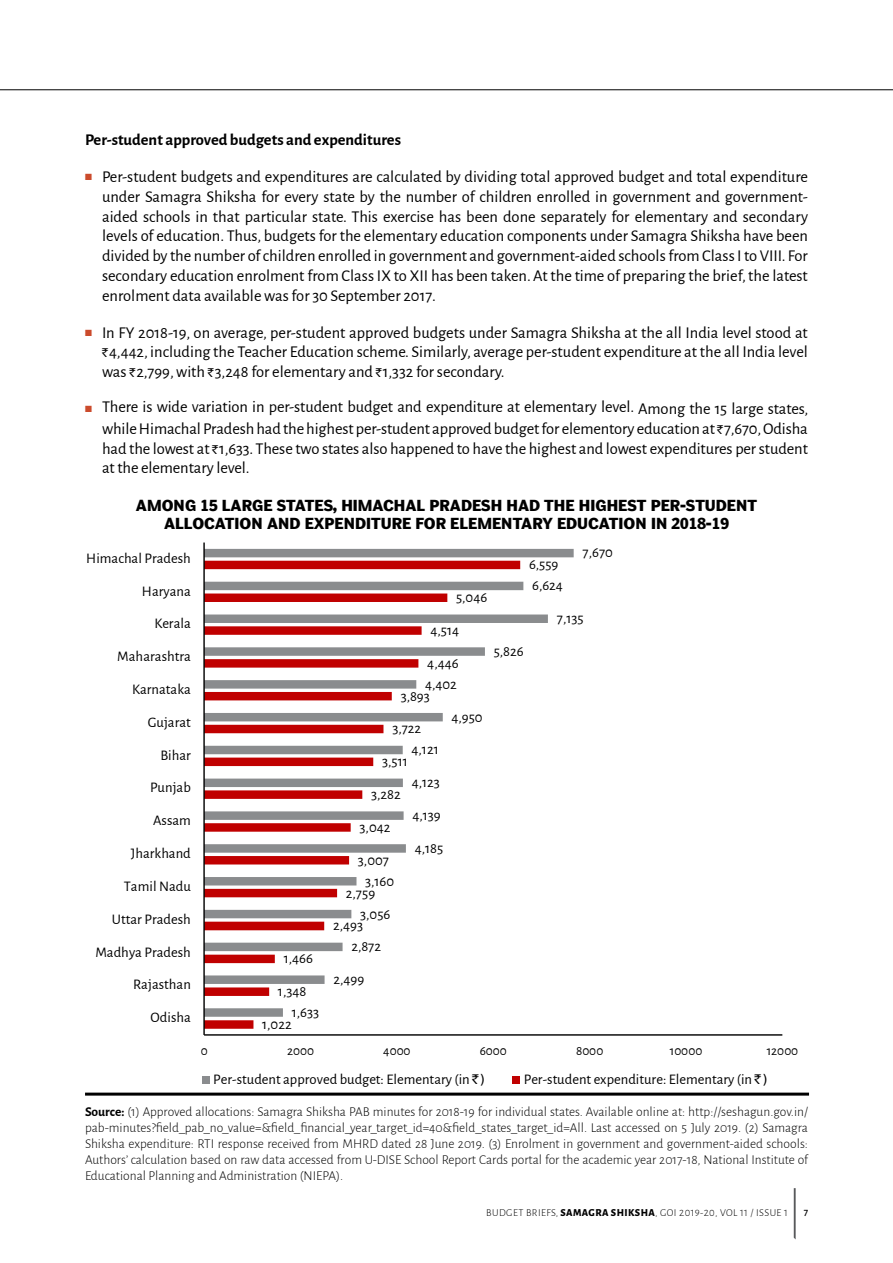
<style>
.page{position:relative;width:893px;height:1263px;background:#fff}
.page>*{position:absolute;margin:0;border:0;box-sizing:border-box;transform-origin:0 0}
.t1{font:16.5px/19.8px "Alegreya Sans";letter-spacing:-.005em;color:#000;text-align:justify}
.t2{font:700 16.5px "Alegreya Sans";color:#000}
.t3{font:700 15px/18px "Poynter Agate One";color:#000;text-align:center}
.t4{font:14.7px "Alegreya Sans";color:#000}
.t5{font:300 13.5px/16.2px "Alegreya Sans";color:#000;text-align:justify}
.t6{font:13.2px "Alegreya Sans";color:#000}
.t7{font:300 10.5px "Alegreya Sans";letter-spacing:.04em;color:#000}
.t8{font:500 10.5px "Alegreya Sans";color:#000}
.s1{color:#cb4b2c}
.s2{font-family:"Rupee Foradian";font-size:12px}
.s3{font-family:"Rupee Foradian";font-size:13.2px}
.s4{font-weight:700}
.s5{font-weight:800}
</style>
<div class="page">
<hr style="left:0;top:89px;width:893px;height:1px;background:#000">
<svg style="left:794px;top:1188px;width:2px;height:51px"></svg>
<svg style="left:205px;top:549px;width:369px;height:468px"></svg>
<hr style="left:204px;top:1034px;width:578px;height:2px;background:#000">
<hr style="left:203px;top:542px;width:2px;height:493px;background:#000">
<div style="left:202px;top:1076px;width:8px;height:8px;background:#8a8c8e"></div>
<div style="left:512px;top:1076px;width:8px;height:8px;background:#c00000"></div>
<hr style="left:85px;top:1092px;width:724px;height:3px;background:#000">
<p class="t2" style="left:85px;top:128px;width:317px">Per-student approved budgets and expenditures</p>
<p class="t1" style="left:102px;top:166px;width:707px;text-indent:-17px"><span class="s1">■</span> Per-student budgets and expenditures are calculated by dividing total approved budget and total expenditure under Samagra Shiksha for every state by the number of children enrolled in government and government&shy;aided schools in that particular state. This exercise has been done separately for elementary and secondary levels of education. Thus, budgets for the elementary education components under Samagra Shiksha have been divided by the number of children enrolled in government and government-aided schools from Class I to VIII. For secondary education enrolment from Class IX to XII has been taken. At the time of preparing the brief, the latest enrolment data available was for 30 September 2017.</p>
<p class="t1" style="left:102px;top:322px;width:707px;text-indent:-17px"><span class="s1">■</span> In FY 2018-19, on average, per-student approved budgets under Samagra Shiksha at the all India level stood at <span class="s2">`</span>4,442, including the Teacher Education scheme. Similarly, average per-student expenditure at the all India level was <span class="s2">`</span>2,799, with <span class="s2">`</span>3,248 for elementary and <span class="s2">`</span>1,332 for secondary.</p>
<p class="t1" style="left:85px;top:396px;width:725px;line-height:21.3px;text-align:right"><span class="s1">■</span> There is wide variation in per-student budget and expenditure at elementary level. Among the 15 large states, while Himachal Pradesh had the highest per-student approved budget for elementory education at <span class="s2">`</span>7,670, Odisha</p>
<p class="t1" style="left:102px;top:438px;width:707px">had the lowest at <span class="s2">`</span>1,633. These two states also happened to have the highest and lowest expenditures per student at the elementary level.</p>
<p class="t3" style="left:136px;top:496px;width:623px">AMONG 15 LARGE STATES, HIMACHAL PRADESH HAD THE HIGHEST PER-STUDENT<br>ALLOCATION AND EXPENDITURE FOR ELEMENTARY EDUCATION IN 2018-19</p>
<p class="t4" style="left:86px;top:548px;width:106px">Himachal Pradesh</p>
<p class="t4" style="left:529px;top:555px;width:31px">6,559</p>
<p class="t4" style="left:583px;top:543px;width:32px">7,670</p>
<p class="t4" style="left:142px;top:581px;width:50px">Haryana</p>
<p class="t4" style="left:456px;top:587px;width:33px">5,046</p>
<p class="t4" style="left:532px;top:576px;width:32px">6,624</p>
<p class="t4" style="left:154px;top:614px;width:38px">Kerala</p>
<p class="t4" style="left:430px;top:620px;width:30px">4,514</p>
<p class="t4" style="left:557px;top:608px;width:28px">7,135</p>
<p class="t4" style="left:117px;top:646px;width:75px">Maharashtra</p>
<p class="t4" style="left:427px;top:653px;width:33px">4,446</p>
<p class="t4" style="left:494px;top:641px;width:31px">5,826</p>
<p class="t4" style="left:132px;top:679px;width:60px">Karnataka</p>
<p class="t4" style="left:425px;top:674px;width:33px">4,402</p>
<p class="t4" style="left:401px;top:686px;width:31px">3,893</p>
<p class="t4" style="left:148px;top:712px;width:45px">Gujarat</p>
<p class="t4" style="left:392px;top:719px;width:30px">3,722</p>
<p class="t4" style="left:451px;top:707px;width:33px">4,950</p>
<p class="t4" style="left:160px;top:745px;width:32px">Bihar</p>
<p class="t4" style="left:411px;top:740px;width:29px">4,121</p>
<p class="t4" style="left:382px;top:752px;width:27px">3,511</p>
<p class="t4" style="left:150px;top:778px;width:42px">Punjab</p>
<p class="t4" style="left:371px;top:784px;width:31px">3,282</p>
<p class="t4" style="left:412px;top:772px;width:30px">4,123</p>
<p class="t4" style="left:153px;top:811px;width:39px">Assam</p>
<p class="t4" style="left:360px;top:817px;width:32px">3,042</p>
<p class="t4" style="left:412px;top:805px;width:30px">4,139</p>
<p class="t4" style="left:131px;top:843px;width:61px">Jharkhand</p>
<p class="t4" style="left:358px;top:850px;width:32px">3,007</p>
<p class="t4" style="left:415px;top:838px;width:30px">4,185</p>
<p class="t4" style="left:124px;top:876px;width:69px">Tamil Nadu</p>
<p class="t4" style="left:365px;top:871px;width:31px">3,160</p>
<p class="t4" style="left:346px;top:883px;width:31px">2,759</p>
<p class="t4" style="left:112px;top:909px;width:80px">Uttar Pradesh</p>
<p class="t4" style="left:360px;top:904px;width:32px">3,056</p>
<p class="t4" style="left:333px;top:916px;width:32px">2,493</p>
<p class="t4" style="left:95px;top:942px;width:97px">Madhya Pradesh</p>
<p class="t4" style="left:284px;top:949px;width:31px">1,466</p>
<p class="t4" style="left:351px;top:937px;width:31px">2,872</p>
<p class="t4" style="left:133px;top:975px;width:59px">Rajasthan</p>
<p class="t4" style="left:278px;top:981px;width:30px">1,348</p>
<p class="t4" style="left:333px;top:969px;width:32px">2,499</p>
<p class="t4" style="left:151px;top:1008px;width:42px">Odisha</p>
<p class="t4" style="left:292px;top:1002px;width:29px">1,633</p>
<p class="t4" style="left:262px;top:1014px;width:31px">1,022</p>
<p class="t6" style="left:201px;top:1042px;width:8px">0</p>
<p class="t6" style="left:287px;top:1042px;width:28px">2000</p>
<p class="t6" style="left:383px;top:1042px;width:29px">4000</p>
<p class="t6" style="left:480px;top:1042px;width:29px">6000</p>
<p class="t6" style="left:576px;top:1042px;width:29px">8000</p>
<p class="t6" style="left:670px;top:1042px;width:34px">10000</p>
<p class="t6" style="left:767px;top:1042px;width:33px">12000</p>
<p class="t4" style="left:213px;top:1069px;width:273px">Per-student approved budget: Elementary (in <span class="s3">`)</span></p>
<p class="t4" style="left:524px;top:1069px;width:245px">Per-student expenditure: Elementary (in <span class="s3">`)</span></p>
<p class="t5" style="left:85px;top:1103px;width:724px"><span class="s4">Source:</span> (1) Approved allocations: Samagra Shiksha PAB minutes for 2018-19 for individual states. Available online at: http://seshagun.gov.in/ pab-minutes?field_pab_no_value=&amp;field_financial_year_target_id=40&amp;field_states_target_id=All. Last accessed on 5 July 2019. (2) Samagra Shiksha expenditure: RTI response received from MHRD dated 28 June 2019. (3) Enrolment in government and government-aided schools:<br>Authors’ calculation based on raw data accessed from U-DISE School Report Cards portal for the academic year 2017-18, National Institute of Educational Planning and Administration (NIEPA).</p>
<p class="t7" style="left:486px;top:1206px;width:303px">BUDGET BRIEFS, <span class="s5">SAMAGRA SHIKSHA</span>, GOI 2019-20, VOL 11 / ISSUE 1</p>
<p class="t8" style="left:804px;top:1205px;width:6px">7</p>
</div>
